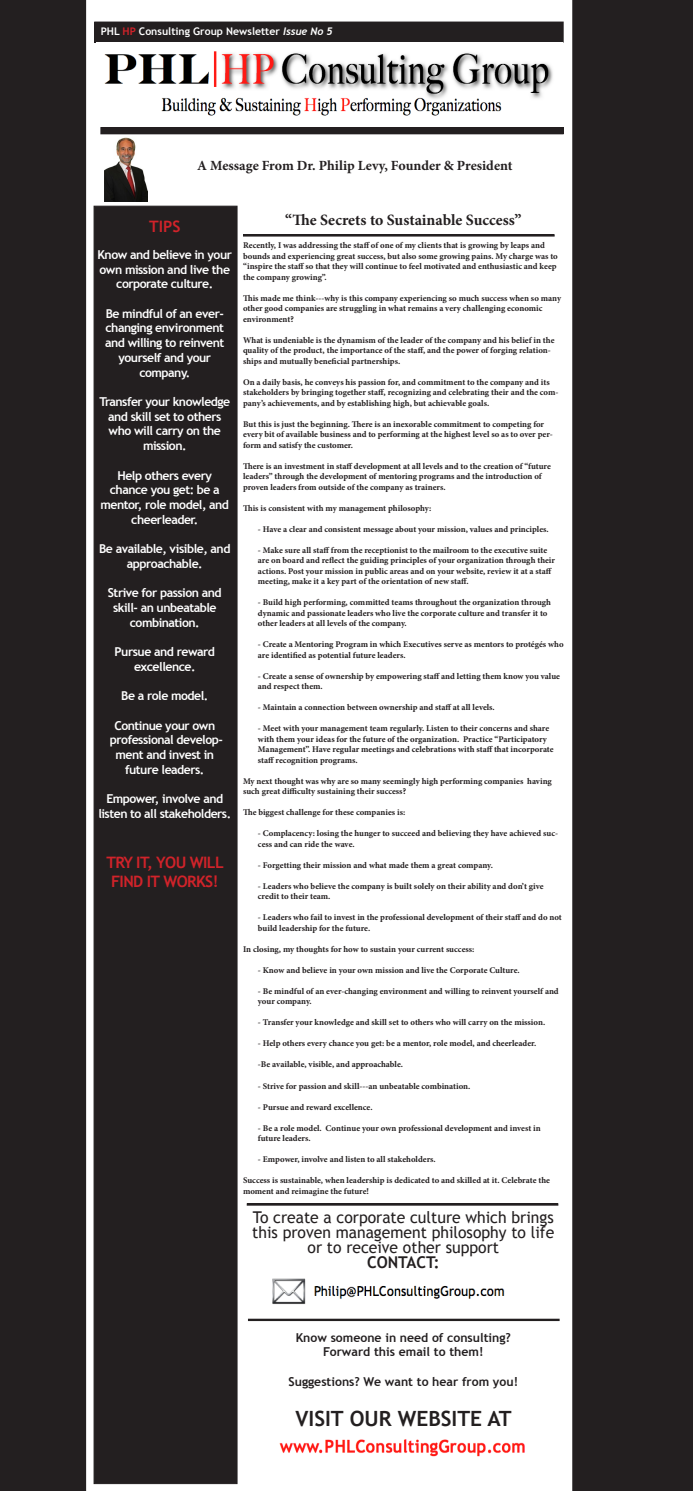
<style>
.page{position:relative;width:693px;height:1491px;background:#fff}
.page>*{position:absolute;margin:0;border:0;box-sizing:border-box;transform-origin:0 0}
.t1{font:700 21px "Trebuchet MS";color:#231f20}
.t2{font:16.19px "Trebuchet MS";color:#231f20}
.t3{font:700 16.19px "Trebuchet MS";color:#231f20}
.t4{font:700 15.75px "Minion Pro";color:#231f20}
.t5{font:700 15.75px/18.9px "Trebuchet MS";letter-spacing:-.04em;color:#d1232a}
.t6{font:700 14px "Minion Pro";color:#231f20}
.t7{font:700 12.25px/14.7px "Trebuchet MS";letter-spacing:-.04em;color:#fff;text-align:center}
.t8{font:700 12.25px "Trebuchet MS";color:#231f20}
.t9{font:700 10.5px "Trebuchet MS";color:#fff}
.t10{font:700 8.75px/10.5px "Minion Pro";color:#231f20}
.s1{color:#d1232a}
.s2{font-family:"Trebuchet";font-style:italic}
</style>
<div class="page">
<div style="left:0;top:0;width:86px;height:1490px;background:#231f20"></div>
<div style="left:572px;top:0;width:121px;height:1490px;background:#231f20"></div>
<div style="left:93px;top:205px;width:145px;height:1279px;background:#231f20"></div>
<div style="left:95px;top:22px;width:468px;height:20px;background:#231f20"></div>
<div style="left:101px;top:127px;width:462px;height:7px;background:#231f20"></div>
<img style="left:104px;top:51px;width:449px;height:65px">
<img style="left:104px;top:137px;width:43px;height:64px">
<div style="left:243px;top:234px;width:312px;height:2px;border:1px solid #231f20"></div>
<img style="left:272px;top:1278px;width:233px;height:26px">
<img style="left:279px;top:1439px;width:246px;height:18px">
<div style="left:247px;top:1203px;width:311px;height:2px;border:1px solid #231f20"></div>
<div style="left:248px;top:1318px;width:312px;height:2px;border:1px solid #231f20"></div>
<p class="t9" style="left:101px;top:25px;width:234px">PHL <span class="s1">HP</span> Consulting Group Newsletter <span class="s2">Issue No 5</span></p>
<p class="t6" style="left:197px;top:156px;width:317px">A Message From Dr. Philip Levy, Founder &amp; President</p>
<p class="t5" style="left:149px;top:216px;width:33px">TIPS</p>
<p class="t7" style="left:98px;top:247px;width:136px">Know and believe in your own mission and live the corporate culture.</p>
<p class="t7" style="left:105px;top:306px;width:121px">Be mindful of an ever&shy;changing environment and willing to reinvent yourself and your</p>
<p class="t7" style="left:139px;top:365px;width:52px">company.</p>
<p class="t7" style="left:99px;top:394px;width:132px">Transfer your knowledge and skill set to others who will carry on the mission.</p>
<p class="t7" style="left:100px;top:468px;width:130px">Help others every chance you get: be a mentor, role model, and cheerleader.</p>
<p class="t7" style="left:99px;top:541px;width:133px">Be available, visible, and approachable.</p>
<p class="t7" style="left:108px;top:585px;width:115px">Strive for passion and skill- an unbeatable</p>
<p class="t7" style="left:130px;top:615px;width:72px">combination.</p>
<p class="t7" style="left:115px;top:644px;width:102px">Pursue and reward</p>
<p class="t7" style="left:134px;top:659px;width:63px">excellence.</p>
<p class="t7" style="left:121px;top:688px;width:89px">Be a role model.</p>
<p class="t7" style="left:114px;top:717px;width:102px">Continue your own</p>
<p class="t7" style="left:110px;top:732px;width:115px">professional develop&shy;ment and invest in</p>
<p class="t7" style="left:125px;top:762px;width:81px">future leaders.</p>
<p class="t7" style="left:98px;top:791px;width:134px">Empower, involve and listen to all stakeholders.</p>
<p class="t5" style="left:106px;top:853px;width:119px">TRY IT, YOU WILL<br>FIND IT WORKS!</p>
<p class="t4" style="left:285px;top:209px;width:238px">“The Secrets to Sustainable Success”</p>
<p class="t10" style="left:243px;top:240px;width:316px">Recently, I was addressing the staff of one of my clients that is growing by leaps and bounds and experiencing great success, but also some growing pains. My charge was to “inspire the staff so that they will continue to feel motivated and enthusiastic and keep the company growing”.</p>
<p class="t10" style="left:243px;top:292px;width:320px">This made me think---why is this company experiencing so much success when so many other good companies are struggling in what remains a very challenging economic environment?</p>
<p class="t10" style="left:243px;top:334px;width:313px">What is undeniable is the dynamism of the leader of the company and his belief in the quality of the product, the importance of the staff, and the power of forging relation&shy;ships and mutually beneficial partnerships.</p>
<p class="t10" style="left:243px;top:376px;width:317px">On a daily basis, he conveys his passion for, and commitment to the company and its stakeholders by bringing together staff, recognizing and celebrating their and the com&shy;pany’s achievements, and by establishing high, but achievable goals.</p>
<p class="t10" style="left:243px;top:418px;width:311px">But this is just the beginning. There is an inexorable commitment to competing for every bit of available business and to performing at the highest level so as to over per&shy;form and satisfy the customer.</p>
<p class="t10" style="left:243px;top:460px;width:309px">There is an investment in staff development at all levels and to the creation of “future leaders” through the development of mentoring programs and the introduction of proven leaders from outside of the company as trainers.</p>
<p class="t10" style="left:243px;top:502px;width:190px">This is consistent with my management philosophy:</p>
<p class="t10" style="left:258px;top:523px;width:292px">- Have a clear and consistent message about your mission, values and principles.</p>
<p class="t10" style="left:258px;top:544px;width:299px">- Make sure all staff from the receptionist to the mailroom to the executive suite are on board and reflect the guiding principles of your organization through their actions. Post your mission in public areas and on your website, review it at a staff meeting, make it a key part of the orientation of new staff.</p>
<p class="t10" style="left:258px;top:597px;width:295px">- Build high performing, committed teams throughout the organization through dynamic and passionate leaders who live the corporate culture and transfer it to other leaders at all levels of the company.</p>
<p class="t10" style="left:258px;top:639px;width:307px">- Create a Mentoring Program in which Executives serve as mentors to protégés who are identified as potential future leaders.</p>
<p class="t10" style="left:258px;top:670px;width:304px">- Create a sense of ownership by empowering staff and letting them know you value and respect them.</p>
<p class="t10" style="left:258px;top:702px;width:238px">- Maintain a connection between ownership and staff at all levels.</p>
<p class="t10" style="left:258px;top:723px;width:297px">- Meet with your management team regularly. Listen to their concerns and share with them your ideas for the future of the organization. Practice “Participatory Management”. Have regular meetings and celebrations with staff that incorporate staff recognition programs.</p>
<p class="t10" style="left:243px;top:775px;width:310px">My next thought was why are so many seemingly high performing companies having such great difficulty sustaining their success?</p>
<p class="t10" style="left:243px;top:807px;width:164px">The biggest challenge for these companies is:</p>
<p class="t10" style="left:258px;top:828px;width:302px">- Complacency: losing the hunger to succeed and believing they have achieved suc&shy;cess and can ride the wave.</p>
<p class="t10" style="left:258px;top:859px;width:236px">- Forgetting their mission and what made them a great company.</p>
<p class="t10" style="left:258px;top:880px;width:287px">- Leaders who believe the company is built solely on their ability and don’t give credit to their team.</p>
<p class="t10" style="left:258px;top:912px;width:306px">- Leaders who fail to invest in the professional development of their staff and do not build leadership for the future.</p>
<p class="t10" style="left:243px;top:943px;width:233px">In closing, my thoughts for how to sustain your current success:</p>
<p class="t10" style="left:258px;top:964px;width:263px">- Know and believe in your own mission and live the Corporate Culture.</p>
<p class="t10" style="left:258px;top:985px;width:302px">- Be mindful of an ever-changing environment and willing to reinvent yourself and your company.</p>
<p class="t10" style="left:258px;top:1017px;width:289px">- Transfer your knowledge and skill set to others who will carry on the mission.</p>
<p class="t10" style="left:258px;top:1038px;width:280px">- Help others every chance you get: be a mentor, role model, and cheerleader.</p>
<p class="t10" style="left:258px;top:1059px;width:147px">-Be available, visible, and approachable.</p>
<p class="t10" style="left:258px;top:1080px;width:214px">- Strive for passion and skill---an unbeatable combination.</p>
<p class="t10" style="left:258px;top:1101px;width:116px">- Pursue and reward excellence.</p>
<p class="t10" style="left:258px;top:1122px;width:284px">- Be a role model. Continue your own professional development and invest in future leaders.</p>
<p class="t10" style="left:258px;top:1153px;width:179px">- Empower, involve and listen to all stakeholders.</p>
<p class="t10" style="left:243px;top:1174px;width:308px">Success is sustainable, when leadership is dedicated to and skilled at it. Celebrate the moment and reimagine the future!</p>
<p class="t2" style="left:253px;top:1207px;width:302px">To create a corporate culture which brings</p>
<p class="t2" style="left:252px;top:1222px;width:304px">this proven management philosophy to life</p>
<p class="t2" style="left:308px;top:1237px;width:193px">or to receive other support</p>
<p class="t3" style="left:367px;top:1251px;width:74px">CONTACT:</p>
<p class="t8" style="left:296px;top:1329px;width:217px">Know someone in need of consulting?</p>
<p class="t8" style="left:323px;top:1343px;width:162px">Forward this email to them!</p>
<p class="t8" style="left:289px;top:1373px;width:231px">Suggestions? We want to hear from you!</p>
<p class="t1" style="left:295px;top:1404px;width:218px">VISIT OUR WEBSITE AT</p>
</div>
